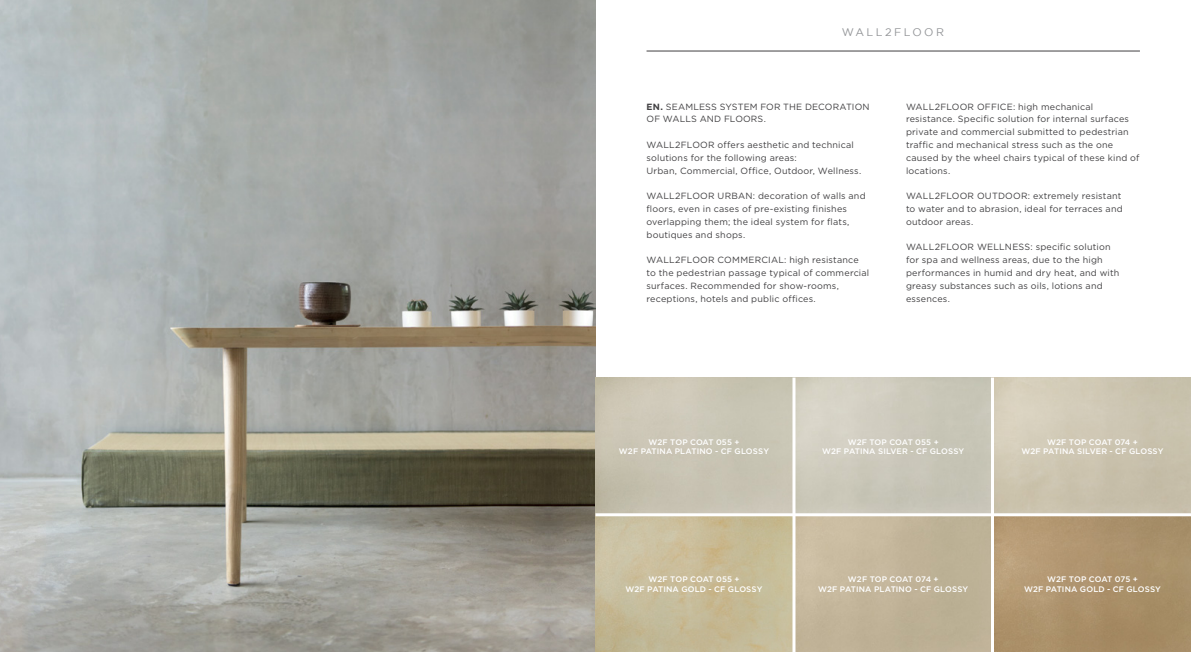
<style>
.page{position:relative;width:1191px;height:652px;background:#fff}
.page>*{position:absolute;margin:0;border:0;box-sizing:border-box;transform-origin:0 0}
.t1{font:11px "Gotham";letter-spacing:.215em;color:#939598}
.t2{font:9px/12.8px "Gotham";letter-spacing:.02em;color:#414042}
.t3{font:500 8px/9.6px "Gotham";letter-spacing:.01em;color:#fff;text-align:center}
.s1{font-weight:700}
</style>
<div class="page">
<hr style="left:646px;top:51px;width:494px;height:1px;background:#414042">
<img style="left:0;top:0;width:595px;height:652px">
<img style="left:595px;top:378px;width:596px;height:274px">
<hr style="left:792px;top:378px;width:3px;height:274px;background:#fff">
<hr style="left:991px;top:378px;width:3px;height:274px;background:#fff">
<hr style="left:595px;top:513px;width:596px;height:3px;background:#fff">
<p class="t1" style="left:841px;top:26px;width:104px">WALL2FLOOR</p>
<p class="t2" style="left:646px;top:100px;width:224px"><span class="s1">EN.</span> SEAMLESS SYSTEM FOR THE DECORATION<br>OF WALLS AND FLOORS.</p>
<p class="t2" style="left:646px;top:138px;width:216px">WALL2FLOOR offers aesthetic and technical solutions for the following areas:<br>Urban, Commercial, Office, Outdoor, Wellness.</p>
<p class="t2" style="left:646px;top:189px;width:221px">WALL2FLOOR URBAN: decoration of walls and floors, even in cases of pre-existing finishes overlapping them; the ideal system for flats, boutiques and shops.</p>
<p class="t2" style="left:646px;top:253px;width:224px">WALL2FLOOR COMMERCIAL: high resistance to the pedestrian passage typical of commercial surfaces. Recommended for show-rooms, receptions, hotels and public offices.</p>
<p class="t2" style="left:906px;top:100px;width:235px">WALL2FLOOR OFFICE: high mechanical resistance. Specific solution for internal surfaces private and commercial submitted to pedestrian traffic and mechanical stress such as the one caused by the wheel chairs typical of these kind of locations.</p>
<p class="t2" style="left:906px;top:189px;width:218px">WALL2FLOOR OUTDOOR: extremely resistant to water and to abrasion, ideal for terraces and outdoor areas.</p>
<p class="t2" style="left:906px;top:241px;width:215px">WALL2FLOOR WELLNESS: specific solution for spa and wellness areas, due to the high performances in humid and dry heat, and with greasy substances such as oils, lotions and essences.</p>
<p class="t3" style="left:619px;top:437px;width:152px">W2F TOP COAT 055 +<br>W2F PATINA PLATINO - CF GLOSSY</p>
<p class="t3" style="left:1021px;top:437px;width:144px">W2F TOP COAT 074 +<br>W2F PATINA SILVER - CF GLOSSY</p>
<p class="t3" style="left:822px;top:437px;width:144px">W2F TOP COAT 055 +<br>W2F PATINA SILVER - CF GLOSSY</p>
<p class="t3" style="left:625px;top:574px;width:138px">W2F TOP COAT 055 +<br>W2F PATINA GOLD - CF GLOSSY</p>
<p class="t3" style="left:1024px;top:574px;width:138px">W2F TOP COAT 075 +<br>W2F PATINA GOLD - CF GLOSSY</p>
<p class="t3" style="left:818px;top:574px;width:152px">W2F TOP COAT 074 +<br>W2F PATINA PLATINO - CF GLOSSY</p>
</div>
